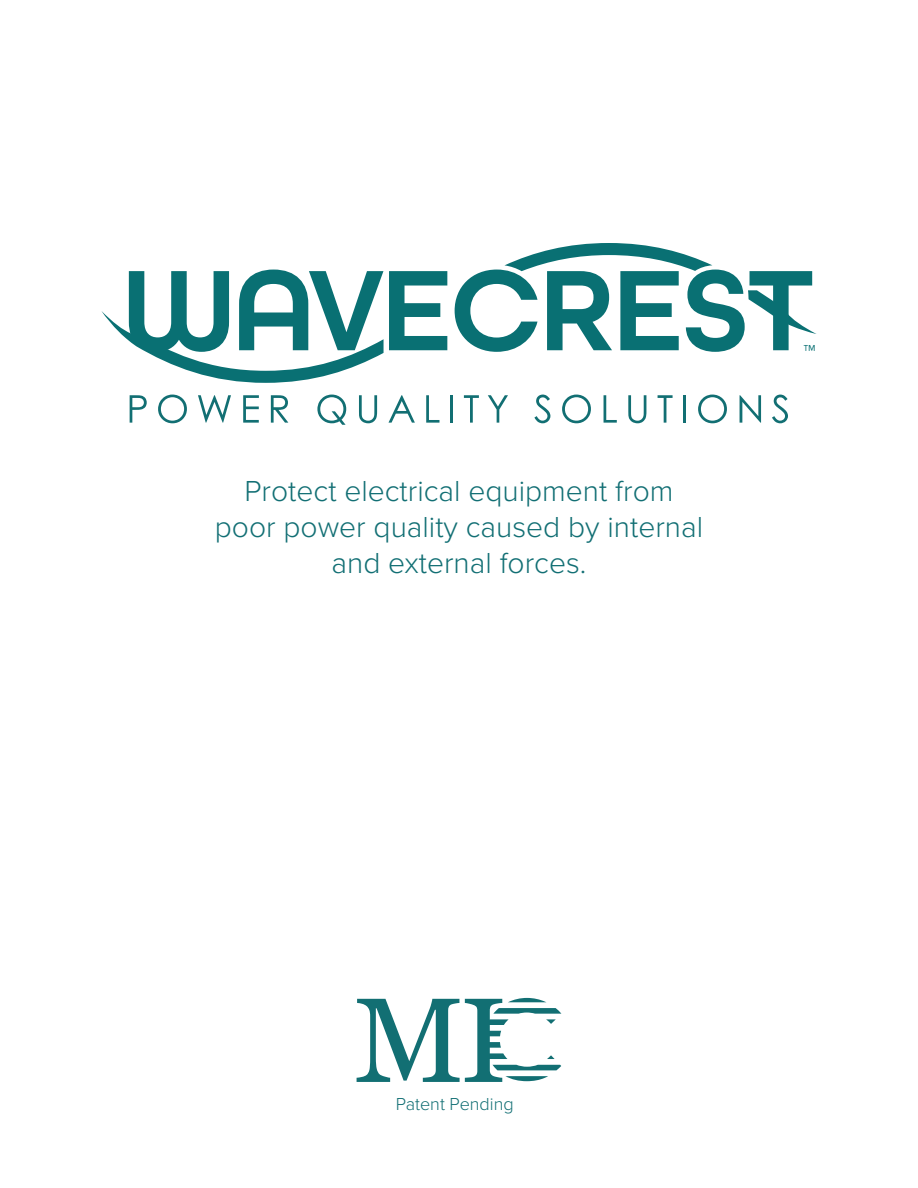
<style>
.page{position:relative;width:918px;height:1188px;background:#fff}
.page>*{position:absolute;margin:0;border:0;box-sizing:border-box;transform-origin:0 0}
.t1{font:300 30px/36px "Proxima Nova";color:#126f74;text-align:center}
.t2{font:500 27px "Proxima Nova";color:#097073}
.t3{font:300 18px "Proxima Nova";color:#126f74}
</style>
<div class="page">
<svg style="left:101px;top:270px;width:346px;height:113px"></svg>
<svg style="left:455px;top:243px;width:362px;height:109px"></svg>
<svg style="left:130px;top:395px;width:17px;height:28px"></svg>
<svg style="left:158px;top:395px;width:29px;height:28px"></svg>
<svg style="left:198px;top:395px;width:33px;height:28px"></svg>
<svg style="left:243px;top:395px;width:16px;height:28px"></svg>
<svg style="left:271px;top:395px;width:17px;height:28px"></svg>
<svg style="left:317px;top:395px;width:29px;height:30px"></svg>
<svg style="left:359px;top:395px;width:18px;height:28px"></svg>
<svg style="left:389px;top:395px;width:26px;height:28px"></svg>
<svg style="left:426px;top:395px;width:13px;height:28px"></svg>
<hr style="left:451px;top:395px;width:2px;height:28px;background:#126f73">
<svg style="left:464px;top:395px;width:15px;height:28px"></svg>
<svg style="left:488px;top:395px;width:20px;height:28px"></svg>
<svg style="left:534px;top:395px;width:16px;height:28px"></svg>
<svg style="left:562px;top:395px;width:29px;height:28px"></svg>
<svg style="left:604px;top:395px;width:13px;height:28px"></svg>
<svg style="left:628px;top:395px;width:18px;height:28px"></svg>
<svg style="left:658px;top:395px;width:15px;height:28px"></svg>
<hr style="left:683px;top:395px;width:3px;height:28px;background:#126f73">
<svg style="left:698px;top:395px;width:29px;height:28px"></svg>
<svg style="left:740px;top:395px;width:21px;height:28px"></svg>
<svg style="left:772px;top:395px;width:16px;height:28px"></svg>
<svg style="left:357px;top:998px;width:204px;height:84px"></svg>
<p class="t1" style="left:215px;top:471px;width:490px">Protect electrical equipment from poor power quality caused by internal and external forces.</p>
<p class="t2" style="left:804px;top:333px;width:14px">™</p>
<p class="t3" style="left:396px;top:1091px;width:119px">Patent Pending</p>
</div>
